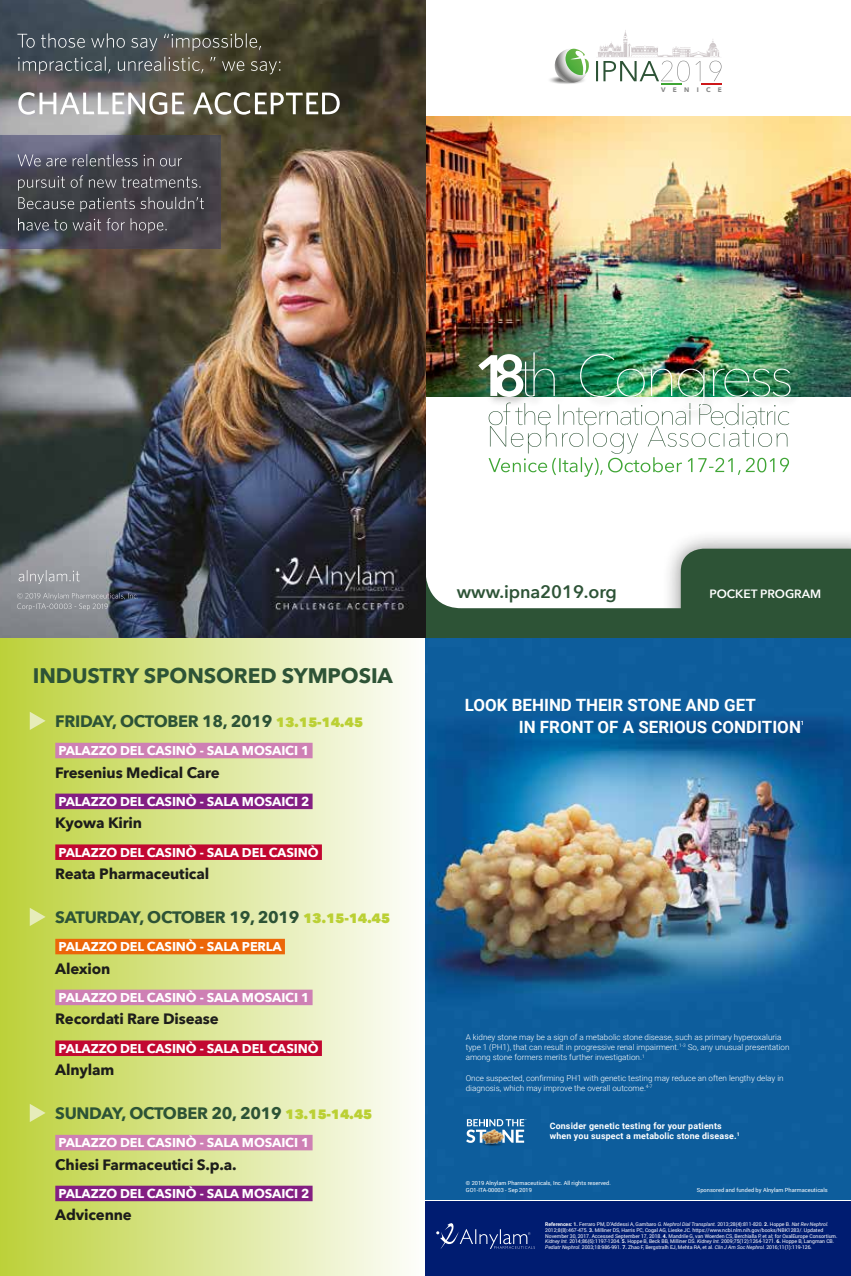
<style>
.page{position:relative;width:851px;height:1276px;background:#fff}
.page>*{position:absolute;margin:0;border:0;box-sizing:border-box;transform-origin:0 0}
.t1{font:700 21px "Avenir Next";letter-spacing:-.005em;color:#2d5336}
.t2{font:600 18px "Avenir Next";letter-spacing:-.005em;color:#2d5336}
.t3{font:700 16.95px/22px "Roboto";color:#fff}
.t4{font:700 16.5px "Avenir Next";letter-spacing:-.02em;color:#2d5336}
.t5{font:700 15px "Avenir Next";letter-spacing:-.01em;color:#1d1d1b}
.t6{font:700 12.75px "Avenir Next";letter-spacing:-.01em;color:#fff}
.t7{font:600 12px "Avenir Next";letter-spacing:-.005em;color:#fff}
.t8{font:700 8.85px/10.4px "Roboto";letter-spacing:.02em;color:#fff}
.t9{font:300 8.1px/10.4px "Roboto";color:#fff}
.t10{font:700 6.6px "Avenir Next";letter-spacing:1.11em;color:#878787}
.t11{font:700 5.85px "Roboto";color:#fff}
.t12{font:5.7px/6.8px "Roboto";color:#fff}
.t13{font:5.1px/5.8px "Roboto";letter-spacing:-.01em;color:#fff}
.s1{font-weight:800;font-size:13.5px;color:#bbd034}
.s2{font-weight:700}
.s3{font-style:italic}
</style>
<div class="page">
<img style="left:425px;top:117px;width:425px;height:280px">
<img style="left:550px;top:78px;width:28px;height:6px">
<svg style="left:553px;top:48px;width:36px;height:35px"></svg>
<svg style="left:596px;top:30px;width:125px;height:52px"></svg>
<hr style="left:661px;top:83px;width:20px;height:2px;background:#3fa535">
<hr style="left:701px;top:83px;width:20px;height:2px;background:#cd171a">
<div style="left:475px;top:349px;width:326px;height:72px;background:#1d1d1b;opacity:.3"></div>
<img style="left:478px;top:352px;width:312px;height:125px">
<div style="left:0;top:638px;width:425px;height:638px;background:linear-gradient(to right,#bdd039,#fefefc)"></div>
<div style="left:662px;top:530px;width:188px;height:113px;background:#1d1d1b;opacity:.5"></div>
<svg style="left:30px;top:711px;width:16px;height:19px"></svg>
<div style="left:55px;top:743px;width:257px;height:15px;background:#ce80b4"></div>
<div style="left:55px;top:793px;width:257px;height:16px;background:#831f82"></div>
<div style="left:55px;top:844px;width:267px;height:16px;background:#c20831"></div>
<svg style="left:30px;top:907px;width:16px;height:19px"></svg>
<div style="left:55px;top:939px;width:230px;height:15px;background:#ec6608"></div>
<div style="left:55px;top:989px;width:257px;height:16px;background:#ce80b4"></div>
<div style="left:55px;top:1040px;width:267px;height:16px;background:#c20831"></div>
<svg style="left:30px;top:1103px;width:16px;height:19px"></svg>
<div style="left:55px;top:1134px;width:257px;height:16px;background:#ce80b4"></div>
<div style="left:55px;top:1185px;width:257px;height:16px;background:#831f82"></div>
<img style="left:0;top:0;width:425px;height:638px">
<img style="left:0;top:135px;width:220px;height:113px">
<img style="left:425px;top:648px;width:425px;height:552px">
<div style="left:425px;top:1200px;width:425px;height:76px;background:#001c71"></div>
<hr style="left:425px;top:1200px;width:425px;height:1px;background:#fff">
<svg style="left:436px;top:1223px;width:99px;height:26px"></svg>
<svg style="left:466px;top:1119px;width:60px;height:24px"></svg>
<img style="left:475px;top:1120px;width:47px;height:29px">
<svg style="left:423px;top:549px;width:428px;height:99px"></svg>
<p class="t10" style="left:661px;top:84px;width:62px">VENICE</p>
<h1 class="t1" style="left:33px;top:657px;width:361px">INDUSTRY SPONSORED SYMPOSIA</h1>
<h3 class="t4" style="left:55px;top:706px;width:309px">FRIDAY, OCTOBER 18, 2019 <span class="s1">13.15-14.45</span></h3>
<h3 class="t6" style="left:58px;top:739px;width:252px">PALAZZO DEL CASINÒ - SALA MOSAICI 1</h3>
<h3 class="t5" style="left:55px;top:759px;width:166px">Fresenius Medical Care</h3>
<h3 class="t6" style="left:58px;top:790px;width:252px">PALAZZO DEL CASINÒ - SALA MOSAICI 2</h3>
<h3 class="t5" style="left:55px;top:810px;width:88px">Kyowa Kirin</h3>
<h3 class="t6" style="left:58px;top:841px;width:261px">PALAZZO DEL CASINÒ - SALA DEL CASINÒ</h3>
<h3 class="t5" style="left:55px;top:861px;width:155px">Reata Pharmaceutical</h3>
<h3 class="t4" style="left:55px;top:902px;width:336px">SATURDAY, OCTOBER 19, 2019 <span class="s1">13.15-14.45</span></h3>
<h3 class="t6" style="left:58px;top:935px;width:225px">PALAZZO DEL CASINÒ - SALA PERLA</h3>
<h3 class="t5" style="left:55px;top:955px;width:57px">Alexion</h3>
<h3 class="t6" style="left:58px;top:986px;width:252px">PALAZZO DEL CASINÒ - SALA MOSAICI 1</h3>
<h3 class="t5" style="left:55px;top:1006px;width:165px">Recordati Rare Disease</h3>
<h3 class="t6" style="left:58px;top:1037px;width:261px">PALAZZO DEL CASINÒ - SALA DEL CASINÒ</h3>
<h3 class="t5" style="left:55px;top:1057px;width:61px">Alnylam</h3>
<h3 class="t4" style="left:55px;top:1098px;width:318px">SUNDAY, OCTOBER 20, 2019 <span class="s1">13.15-14.45</span></h3>
<h3 class="t6" style="left:58px;top:1131px;width:252px">PALAZZO DEL CASINÒ - SALA MOSAICI 1</h3>
<h3 class="t5" style="left:55px;top:1151px;width:183px">Chiesi Farmaceutici S.p.a.</h3>
<h3 class="t6" style="left:58px;top:1182px;width:252px">PALAZZO DEL CASINÒ - SALA MOSAICI 2</h3>
<h3 class="t5" style="left:55px;top:1202px;width:78px">Advicenne</h3>
<h2 class="t2" style="left:457px;top:576px;width:161px">www.ipna2019.org</h2>
<h3 class="t7" style="left:709px;top:583px;width:113px">POCKET PROGRAM</h3>
<h3 class="t3" style="left:519px;top:693px;width:283px;text-indent:-54px">LOOK BEHIND THEIR STONE AND GET<br>IN FRONT OF A SERIOUS CONDITION</h3>
<p class="t11" style="left:800px;top:719px;width:5px">1</p>
<h3 class="t9" style="left:465px;top:1031px;width:325px">A kidney stone may be a sign of a metabolic stone disease, such as primary hyperoxaluria type 1 (PH1), that can result in progressive renal impairment.<sup>1-3</sup> So, any unusual presentation among stone formers merits further investigation.<sup>1</sup></h3>
<h3 class="t9" style="left:465px;top:1072px;width:319px">Once suspected, confirming PH1 with genetic testing may reduce an often lengthy delay in diagnosis, which may improve the overall outcome.<sup>4-7</sup></h3>
<h3 class="t8" style="left:549px;top:1120px;width:191px">Consider genetic testing for your patients when you suspect a metabolic stone disease.<sup>1</sup></h3>
<p class="t12" style="left:466px;top:1179px;width:146px">© 2019 Alnylam Pharmaceuticals, Inc. All rights reserved.<br>GO1-ITA-00003 - Sep 2019</p>
<p class="t12" style="left:696px;top:1186px;width:132px">Sponsored and funded by Alnylam Pharmaceuticals</p>
<p class="t13" style="left:545px;top:1221px;width:293px"><span class="s2">References: 1.</span> Ferraro PM, D’Addessi A, Gambaro <span class="s3">G. Nephrol Dial Transplant.</span> 2013;28(4):811-820. <span class="s2">2.</span> Hoppe B. <span class="s3">Nat Rev Nephrol.<br></span>2012;8(8):467-475. <span class="s2">3.</span> Milliner DS, Harris PC, Cogal AG, Lieske JC. https://www.ncbi.nlm.nih.gov/books/NBK1283/. Updated November 30, 2017. Accessed September 17, 2018. <span class="s2">4.</span> Mandrile G, van Woerden CS, Berchialla P, et al; for OxalEurope Consortium.<br><span class="s3">Kidney Int.</span> 2014;86(6):1197-1204. <span class="s2">5.</span> Hoppe B, Beck BB, Milliner DS. <span class="s3">Kidney Int.</span> 2009;75(12):1264-1271. <span class="s2">6.</span> Hoppe B, Langman CB.<br><span class="s3">Pediatr Nephrol.</span> 2003;18:986-991. <span class="s2">7.</span> Zhao F, Bergstralh EJ, Mehta RA, et al. <span class="s3">Clin J Am Soc Nephrol.</span> 2016;11(1):119-126.</p>
</div>
